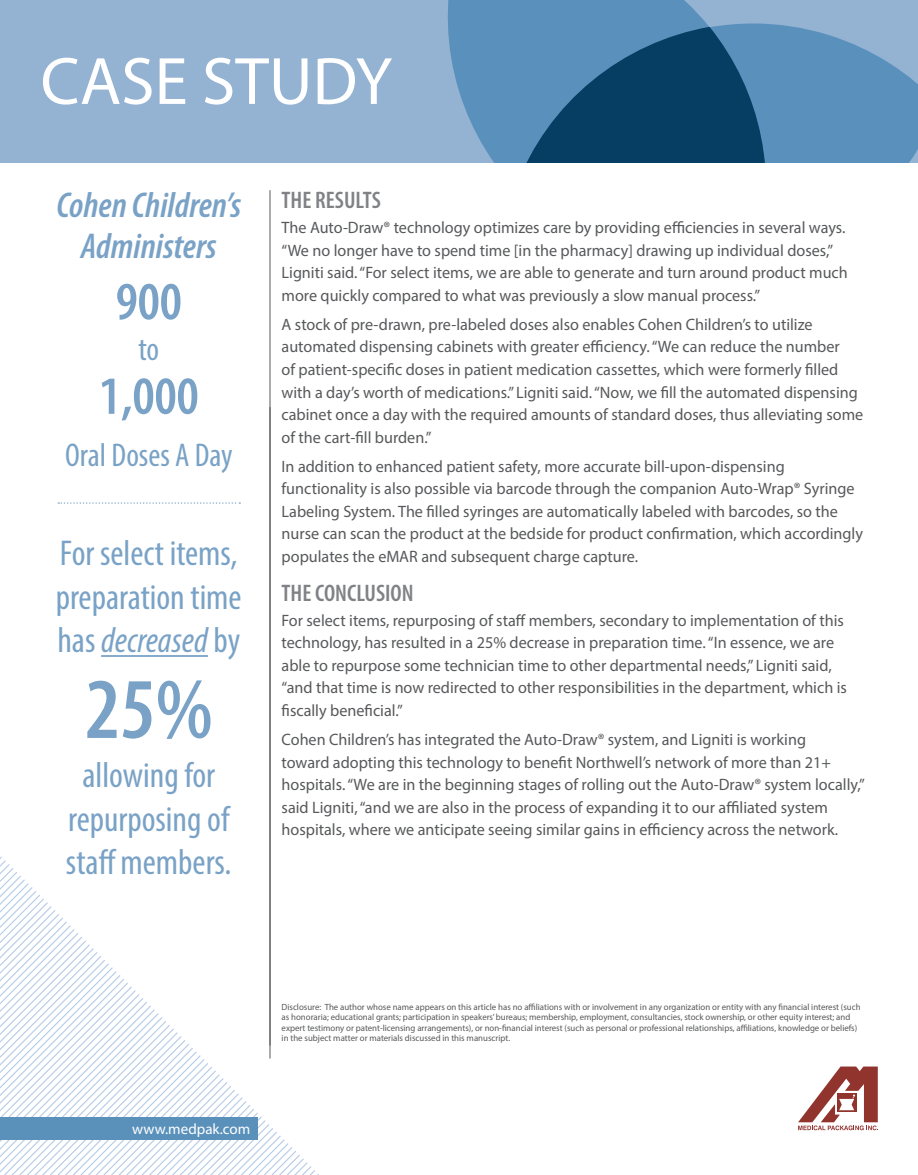
<style>
.page{position:relative;width:918px;height:1175px;background:#fff}
.page>*{position:absolute;margin:0;border:0;box-sizing:border-box;transform-origin:0 0}
.t1{font:600 condensed 87px "Myriad Pro";color:#79a2c6}
.t2{font:67.5px "Myriad Pro";color:#fff}
.t3{font:600 condensed 54px "Myriad Pro";color:#79a2c6}
.t4{font:condensed 36px/43.5px "Myriad Pro";color:#79a2c6;text-align:justify}
.t5{font:italic 600 condensed 36px/40.5px "Myriad Pro";color:#79a2c6;text-align:center}
.t6{font:condensed 33px "Myriad Pro";color:#79a2c6}
.t7{font:600 condensed 24px "Myriad Pro";color:#808285}
.t8{font:16.5px/22.5px "Myriad Pro";color:#57585a}
.t9{font:15px "Myriad Pro";color:#fff}
.t10{font:9px/10.5px "Myriad Pro";color:#57585a}
.s1{font-style:italic}
</style>
<div class="page">
<div style="left:0;top:0;width:918px;height:163px;background:#94b2d2"></div>
<svg style="left:447px;top:0;width:259px;height:163px;fill:#5a91bc"></svg>
<svg style="left:515px;top:23px;width:403px;height:140px;background:#3d739b"></svg>
<hr style="left:270px;top:190px;width:1px;height:868px;background:#57585a">
<svg style="left:0;top:856px;width:315px;height:318px"></svg>
<hr style="left:270px;top:407px;width:1px;height:638px;background:#57585a">
<div style="left:0;top:1117px;width:257px;height:23px;background:#5a91bb"></div>
<svg style="left:798px;top:1066px;width:80px;height:64px"></svg>
<hr style="left:101px;top:655px;width:107px;height:2px;background:#79a2c6">
<svg style="left:58px;top:502px;width:182px;height:2px"></svg>
<h2 class="t2" style="left:40px;top:40px;width:353px">CASE STUDY</h2>
<h3 class="t5" style="left:56px;top:184px;width:186px">Cohen Children’s<br>Administers</h3>
<h3 class="t3" style="left:116px;top:268px;width:68px">900</h3>
<h3 class="t6" style="left:138px;top:329px;width:22px">to</h3>
<h3 class="t3" style="left:99px;top:362px;width:101px">1,000</h3>
<h3 class="t6" style="left:65px;top:435px;width:169px">Oral Doses A Day</h3>
<h3 class="t4" style="left:56px;top:531px;width:187px">For select items, preparation time has <span class="s1">decreased</span> by</h3>
<h1 class="t1" style="left:85px;top:655px;width:129px">25%</h1>
<h3 class="t4" style="left:66px;top:753px;width:167px;text-align:center">allowing for repurposing of staff members.</h3>
<h3 class="t7" style="left:282px;top:185px;width:101px">THE RESULTS</h3>
<p class="t8" style="left:282px;top:216px;width:568px">The Auto-Draw® technology optimizes care by providing efficiencies in several ways. “We no longer have to spend time [in the pharmacy] drawing up individual doses,” Ligniti said. “For select items, we are able to generate and turn around product much more quickly compared to what was previously a slow manual process.”</p>
<p class="t8" style="left:282px;top:313px;width:583px">A stock of pre-drawn, pre-labeled doses also enables Cohen Children’s to utilize automated dispensing cabinets with greater efficiency. “We can reduce the number<br>of patient-specific doses in patient medication cassettes, which were formerly filled with a day’s worth of medications.” Ligniti said. “Now, we fill the automated dispensing cabinet once a day with the required amounts of standard doses, thus alleviating some of the cart-fill burden.”</p>
<p class="t8" style="left:282px;top:455px;width:583px">In addition to enhanced patient safety, more accurate bill-upon-dispensing functionality is also possible via barcode through the companion Auto-Wrap® Syringe Labeling System. The filled syringes are automatically labeled with barcodes, so the nurse can scan the product at the bedside for product confirmation, which accordingly populates the eMAR and subsequent charge capture.</p>
<h3 class="t7" style="left:282px;top:578px;width:133px">THE CONCLUSION</h3>
<p class="t8" style="left:282px;top:608px;width:567px">For select items, repurposing of staff members, secondary to implementation of this technology, has resulted in a 25% decrease in preparation time. “In essence, we are able to repurpose some technician time to other departmental needs,” Ligniti said, “and that time is now redirected to other responsibilities in the department, which is fiscally beneficial.”</p>
<p class="t8" style="left:282px;top:728px;width:585px">Cohen Children’s has integrated the Auto-Draw® system, and Ligniti is working<br>toward adopting this technology to benefit Northwell’s network of more than 21+ hospitals. “We are in the beginning stages of rolling out the Auto-Draw® system locally,” said Ligniti, “and we are also in the process of expanding it to our affiliated system hospitals, where we anticipate seeing similar gains in efficiency across the network.</p>
<p class="t9" style="left:132px;top:1119px;width:119px">www.medpak.com</p>
<p class="t10" style="left:282px;top:1001px;width:581px">Disclosure: The author whose name appears on this article has no affiliations with or involvement in any organization or entity with any financial interest (such as honoraria; educational grants; participation in speakers’ bureaus; membership, employment, consultancies, stock ownership, or other equity interest; and expert testimony or patent-licensing arrangements), or non-financial interest (such as personal or professional relationships, affiliations, knowledge or beliefs) in the subject matter or materials discussed in this manuscript.</p>
</div>
